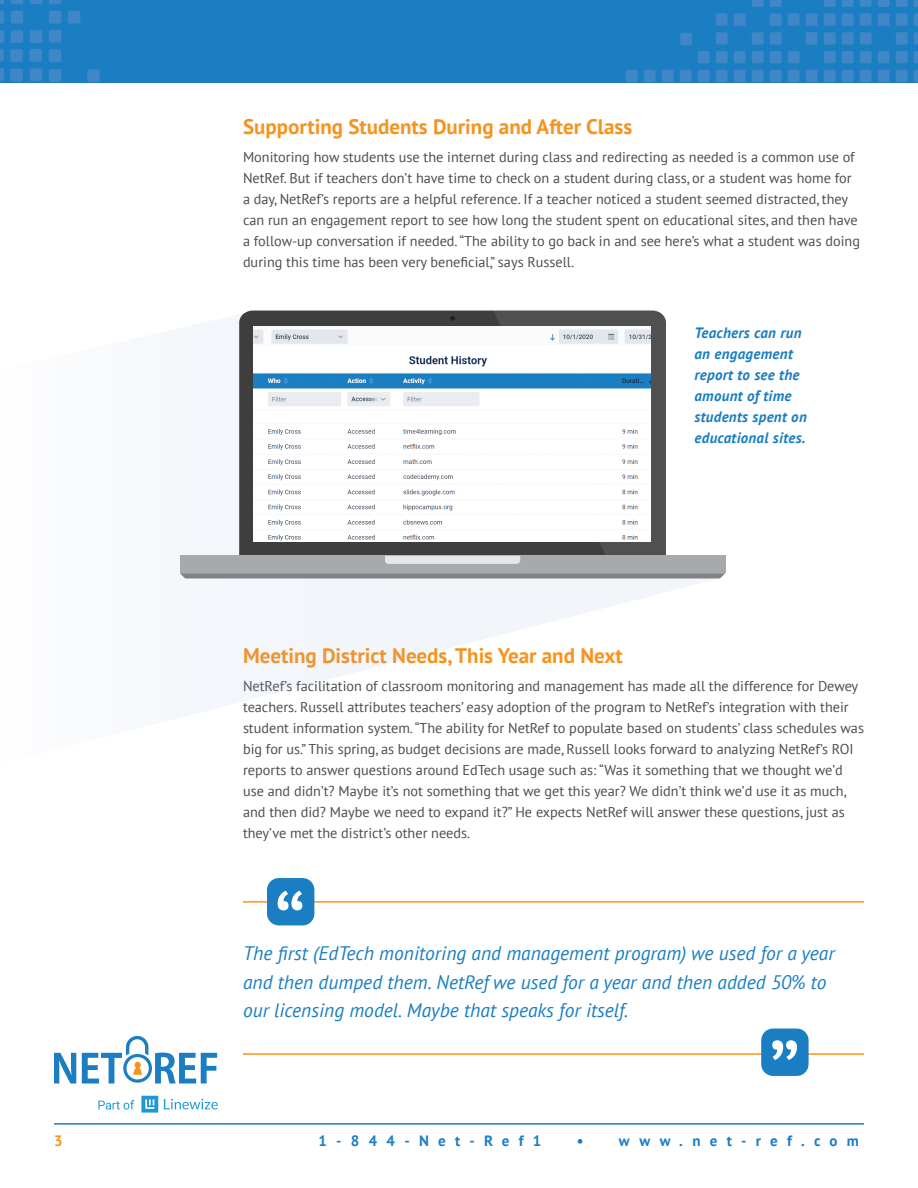
<style>
.page{position:relative;width:918px;height:1188px;background:#fff}
.page>*{position:absolute;margin:0;border:0;box-sizing:border-box;transform-origin:0 0}
.t1{font:94.8px "PT Sans";color:#fff}
.t2{font:700 21px "PT Sans";color:#f7931d}
.t3{font:italic 19.5px/28.5px "PT Sans";color:#1b7ec2}
.t4{font:italic 700 15px/21px "PT Sans";letter-spacing:.02em;color:#1b7ec2}
.t5{font:700 15px "PT Sans";letter-spacing:.62em;color:#1b7ec2}
.t6{font:700 15px "PT Sans";color:#f7931d}
.t7{font:14.25px/21px "PT Sans";color:#4b4c4d}
</style>
<div class="page">
<div style="left:0;top:0;width:918px;height:82px;background:#1b7ec2"></div>
<div style="left:49px;top:49px;width:12px;height:13px;background:#4087c7;border-radius:2px"></div>
<svg style="left:0;top:30px;width:4px;height:13px"></svg>
<div style="left:11px;top:30px;width:12px;height:13px;background:#4087c7;border-radius:2px"></div>
<div style="left:30px;top:30px;width:12px;height:13px;background:#4087c7;border-radius:2px"></div>
<div style="left:49px;top:30px;width:12px;height:13px;background:#4087c7;border-radius:2px"></div>
<svg style="left:0;top:11px;width:4px;height:13px"></svg>
<div style="left:11px;top:11px;width:12px;height:13px;background:#4087c7;border-radius:2px"></div>
<div style="left:49px;top:11px;width:12px;height:13px;background:#4087c7;border-radius:2px"></div>
<div style="left:68px;top:11px;width:12px;height:13px;background:#4087c7;border-radius:2px"></div>
<svg style="left:0;top:0;width:4px;height:4px"></svg>
<svg style="left:11px;top:0;width:12px;height:4px"></svg>
<svg style="left:30px;top:0;width:12px;height:4px"></svg>
<svg style="left:49px;top:0;width:12px;height:4px"></svg>
<div style="left:29px;top:49px;width:13px;height:13px;background:#4087c7;border-radius:2px"></div>
<div style="left:49px;top:69px;width:12px;height:13px;background:#4087c7;border-radius:2px"></div>
<div style="left:87px;top:69px;width:13px;height:13px;background:#4087c7;border-radius:2px"></div>
<div style="left:10px;top:69px;width:13px;height:12px;background:#4087c7;border-radius:2px"></div>
<svg style="left:0;top:68px;width:4px;height:13px"></svg>
<div style="left:30px;top:68px;width:12px;height:13px;background:#4087c7;border-radius:2px"></div>
<div style="left:10px;top:49px;width:13px;height:13px;background:#4087c7;border-radius:2px"></div>
<svg style="left:0;top:49px;width:4px;height:12px"></svg>
<svg style="left:914px;top:0;width:4px;height:7px"></svg>
<svg style="left:896px;top:0;width:12px;height:7px"></svg>
<svg style="left:878px;top:0;width:12px;height:7px"></svg>
<svg style="left:860px;top:0;width:12px;height:7px"></svg>
<svg style="left:842px;top:0;width:12px;height:7px"></svg>
<svg style="left:824px;top:0;width:12px;height:7px"></svg>
<svg style="left:770px;top:0;width:12px;height:7px"></svg>
<svg style="left:752px;top:0;width:12px;height:7px"></svg>
<svg style="left:914px;top:13px;width:4px;height:13px"></svg>
<div style="left:896px;top:13px;width:12px;height:13px;background:#4087c7;border-radius:2px"></div>
<div style="left:878px;top:13px;width:12px;height:13px;background:#4087c7;border-radius:2px"></div>
<div style="left:860px;top:13px;width:12px;height:13px;background:#4087c7;border-radius:2px"></div>
<div style="left:842px;top:13px;width:12px;height:13px;background:#4087c7;border-radius:2px"></div>
<div style="left:824px;top:13px;width:12px;height:13px;background:#4087c7;border-radius:2px"></div>
<div style="left:806px;top:13px;width:12px;height:13px;background:#4087c7;border-radius:2px"></div>
<div style="left:788px;top:13px;width:12px;height:13px;background:#4087c7;border-radius:2px"></div>
<div style="left:770px;top:13px;width:12px;height:13px;background:#4087c7;border-radius:2px"></div>
<div style="left:734px;top:13px;width:12px;height:13px;background:#4087c7;border-radius:2px"></div>
<div style="left:716px;top:13px;width:12px;height:13px;background:#4087c7;border-radius:2px"></div>
<svg style="left:914px;top:32px;width:4px;height:13px"></svg>
<div style="left:896px;top:32px;width:12px;height:13px;background:#4087c7;border-radius:2px"></div>
<div style="left:860px;top:32px;width:12px;height:13px;background:#4087c7;border-radius:2px"></div>
<div style="left:842px;top:32px;width:12px;height:13px;background:#4087c7;border-radius:2px"></div>
<div style="left:824px;top:32px;width:12px;height:13px;background:#4087c7;border-radius:2px"></div>
<div style="left:806px;top:32px;width:12px;height:13px;background:#4087c7;border-radius:2px"></div>
<div style="left:770px;top:32px;width:12px;height:13px;background:#4087c7;border-radius:2px"></div>
<div style="left:752px;top:32px;width:12px;height:13px;background:#4087c7;border-radius:2px"></div>
<div style="left:716px;top:32px;width:12px;height:13px;background:#4087c7;border-radius:2px"></div>
<svg style="left:914px;top:51px;width:4px;height:12px"></svg>
<div style="left:896px;top:51px;width:12px;height:12px;background:#4087c7;border-radius:2px"></div>
<div style="left:878px;top:51px;width:12px;height:12px;background:#4087c7;border-radius:2px"></div>
<div style="left:860px;top:51px;width:12px;height:12px;background:#4087c7;border-radius:2px"></div>
<div style="left:842px;top:51px;width:12px;height:12px;background:#4087c7;border-radius:2px"></div>
<div style="left:824px;top:51px;width:12px;height:12px;background:#4087c7;border-radius:2px"></div>
<div style="left:788px;top:51px;width:12px;height:12px;background:#4087c7;border-radius:2px"></div>
<div style="left:770px;top:51px;width:12px;height:12px;background:#4087c7;border-radius:2px"></div>
<div style="left:752px;top:51px;width:12px;height:12px;background:#4087c7;border-radius:2px"></div>
<div style="left:734px;top:51px;width:12px;height:12px;background:#4087c7;border-radius:2px"></div>
<div style="left:716px;top:51px;width:12px;height:12px;background:#4087c7;border-radius:2px"></div>
<div style="left:698px;top:51px;width:12px;height:12px;background:#4087c7;border-radius:2px"></div>
<svg style="left:914px;top:70px;width:4px;height:12px"></svg>
<div style="left:896px;top:70px;width:12px;height:12px;background:#4087c7;border-radius:2px"></div>
<div style="left:878px;top:70px;width:12px;height:12px;background:#4087c7;border-radius:2px"></div>
<div style="left:860px;top:70px;width:12px;height:12px;background:#4087c7;border-radius:2px"></div>
<div style="left:842px;top:70px;width:12px;height:12px;background:#4087c7;border-radius:2px"></div>
<div style="left:824px;top:70px;width:12px;height:12px;background:#4087c7;border-radius:2px"></div>
<div style="left:806px;top:70px;width:12px;height:12px;background:#4087c7;border-radius:2px"></div>
<div style="left:788px;top:70px;width:12px;height:12px;background:#4087c7;border-radius:2px"></div>
<div style="left:770px;top:70px;width:12px;height:12px;background:#4087c7;border-radius:2px"></div>
<div style="left:752px;top:70px;width:12px;height:12px;background:#4087c7;border-radius:2px"></div>
<div style="left:734px;top:70px;width:12px;height:12px;background:#4087c7;border-radius:2px"></div>
<div style="left:716px;top:70px;width:12px;height:12px;background:#4087c7;border-radius:2px"></div>
<div style="left:698px;top:70px;width:12px;height:12px;background:#4087c7;border-radius:2px"></div>
<div style="left:680px;top:70px;width:12px;height:12px;background:#4087c7;border-radius:2px"></div>
<div style="left:662px;top:70px;width:12px;height:12px;background:#4087c7;border-radius:2px"></div>
<div style="left:644px;top:70px;width:12px;height:12px;background:#4087c7;border-radius:2px"></div>
<div style="left:626px;top:70px;width:12px;height:12px;background:#4087c7;border-radius:2px"></div>
<div style="left:680px;top:33px;width:12px;height:12px;background:#4087c7;border-radius:2px"></div>
<hr style="left:54px;top:1123px;width:810px;height:2px;background:#1b7ec2">
<svg style="left:54px;top:1053px;width:22px;height:30px"></svg>
<svg style="left:82px;top:1036px;width:135px;height:47px"></svg>
<svg style="left:164px;top:1099px;width:54px;height:10px"></svg>
<svg style="left:141px;top:1096px;width:17px;height:17px"></svg>
<svg style="left:98px;top:1100px;width:36px;height:10px"></svg>
<svg style="left:179px;top:315px;width:541px;height:399px;fill:#f5f8fb"></svg>
<svg style="left:239px;top:311px;width:140px;height:245px;background:#484849"></svg>
<div style="left:180px;top:556px;width:545px;height:17px;background:#a8a9ad"></div>
<svg style="left:180px;top:573px;width:545px;height:5px;background:#85878a"></svg>
<svg style="left:379px;top:311px;width:287px;height:253px;background:#656567"></svg>
<img style="left:253px;top:327px;width:398px;height:214px">
<hr style="left:243px;top:901px;width:621px;height:2px;background:#f7931d">
<hr style="left:243px;top:1053px;width:621px;height:2px;background:#f7931d">
<div style="left:267px;top:878px;width:47px;height:47px;background:#1b7ec2;border-radius:12px"></div>
<div style="left:761px;top:1029px;width:48px;height:47px;background:#1b7ec2;border-radius:12px"></div>
<h2 class="t2" style="left:243px;top:113px;width:391px">Supporting Students During and After Class</h2>
<p class="t7" style="left:243px;top:146px;width:619px">Monitoring how students use the internet during class and redirecting as needed is a common use of NetRef. But if teachers don’t have time to check on a student during class, or a student was home for a day, NetRef’s reports are a helpful reference. If a teacher noticed a student seemed distracted, they can run an engagement report to see how long the student spent on educational sites, and then have a follow-up conversation if needed. “The ability to go back in and see here’s what a student was doing during this time has been very beneficial,” says Russell.</p>
<p class="t4" style="left:694px;top:322px;width:114px">Teachers can run an engagement report to see the amount of time students spent on educational sites.</p>
<h2 class="t2" style="left:243px;top:642px;width:381px">Meeting District Needs, This Year and Next</h2>
<p class="t7" style="left:243px;top:675px;width:623px">NetRef’s facilitation of classroom monitoring and management has made all the difference for Dewey teachers. Russell attributes teachers’ easy adoption of the program to NetRef’s integration with their student information system. “The ability for NetRef to populate based on students’ class schedules was big for us.” This spring, as budget decisions are made, Russell looks forward to analyzing NetRef’s ROI reports to answer questions around EdTech usage such as: “Was it something that we thought we’d use and didn’t? Maybe it’s not something that we get this year? We didn’t think we’d use it as much, and then did? Maybe we need to expand it?” He expects NetRef will answer these questions, just as they’ve met the district’s other needs.</p>
<h1 class="t1" style="left:274px;top:870px;width:34px">“</h1>
<h3 class="t3" style="left:243px;top:939px;width:593px">The first (EdTech monitoring and management program) we used for a year and then dumped them. NetRef we used for a year and then added 50% to our licensing model. Maybe that speaks for itself.</h3>
<h1 class="t1" style="left:768px;top:1013px;width:34px">”</h1>
<p class="t6" style="left:54px;top:1131px;width:10px">3</p>
<p class="t5" style="left:318px;top:1131px;width:224px">1-844-Net-Ref1</p>
<p class="t5" style="left:577px;top:1131px;width:284px">• www.net-ref.com</p>
</div>
